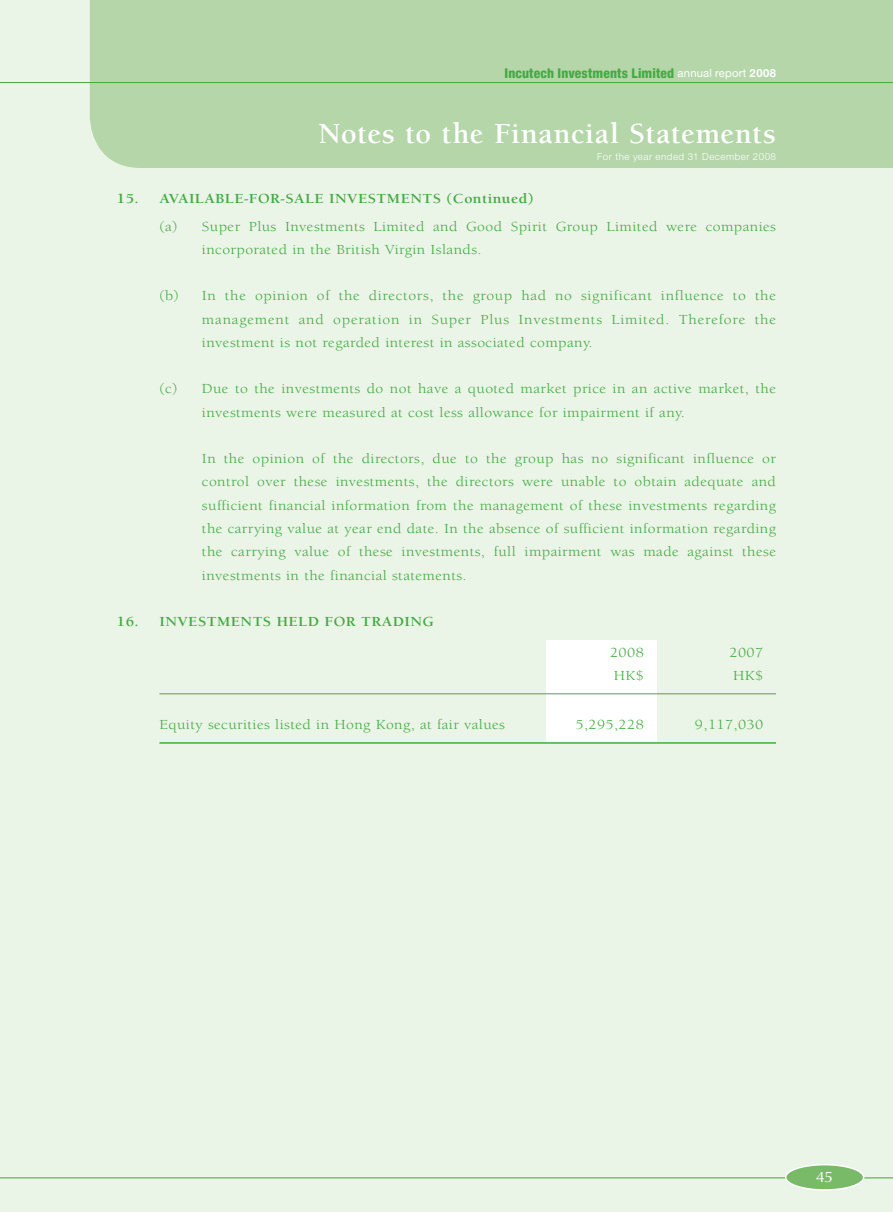
<style>
.page{position:relative;width:893px;height:1212px;background:#eaf4e7}
.page>*{position:absolute;margin:0;border:0;box-sizing:border-box;transform-origin:0 0}
.t1{font:700 30px "Berkeley Std";letter-spacing:.02em;color:#fff}
.t2{font:15px "Optima LT Std";color:#fff;scale:1.1 1}
.t3{font:14.25px/23.2px "Berkeley Std";letter-spacing:.025em;color:#44aa42;scale:1.1 1}
.t4{font:700 14.25px "Berkeley Std";letter-spacing:.025em;color:#44aa42;scale:1.1 1}
.t5{font:800 condensed 13.5px "Helvetica Neue LT Std";letter-spacing:.01em;color:#44aa42}
.t6{font:300 9.75px "Helvetica Neue LT Std";letter-spacing:.05em;color:#fff}
.s1{font-weight:400;font-stretch:normal;font-size:11.25px;color:#fff}
.s2{font-weight:700;font-stretch:normal;font-size:11.25px;color:#fff}
</style>
<div class="page">
<div style="left:90px;top:0;width:803px;height:168px;background:#b4d6a9"></div>
<hr style="left:0;top:1177px;width:893px;height:1px;background:#80be71">
<div style="left:786px;top:1165px;width:78px;height:25px;background:#78ba68;border-radius:50%"></div>
<div style="left:785px;top:1164px;width:79px;height:27px;border:2px solid #fff;border-radius:50%"></div>
<hr style="left:0;top:82px;width:893px;height:1px;background:#44aa42">
<div style="left:546px;top:640px;width:111px;height:103px;background:#fff"></div>
<hr style="left:159px;top:693px;width:617px;height:1px;background:#44aa42">
<hr style="left:159px;top:742px;width:617px;height:2px;background:#44aa42">
<p class="t5" style="left:504px;top:68px;width:273px">Incutech Investments Limited <span class="s1">annual report</span> <span class="s2">2008</span></p>
<h1 class="t1" style="left:319px;top:122px;width:459px">Notes to the Financial Statements</h1>
<p class="t6" style="left:597px;top:153px;width:180px">For the year ended 31 December 2008</p>
<p class="t4" style="left:117px;top:193px;width:380px">15. AVAILABLE-FOR-SALE INVESTMENTS (Continued)</p>
<p class="t3" style="left:202px;top:217px;width:523px;text-indent:-43px">(a) Super Plus Investments Limited and Good Spirit Group Limited were companies incorporated in the British Virgin Islands.</p>
<p class="t3" style="left:202px;top:287px;width:523px;text-align:justify;text-indent:-43px">(b) In the opinion of the directors, the group had no significant influence to the management and operation in Super Plus Investments Limited. Therefore the investment is not regarded interest in associated company.</p>
<p class="t3" style="left:202px;top:380px;width:523px;text-indent:-43px">(c) Due to the investments do not have a quoted market price in an active market, the investments were measured at cost less allowance for impairment if any.</p>
<p class="t3" style="left:202px;top:450px;width:523px;text-align:justify">In the opinion of the directors, due to the group has no significant influence or control over these investments, the directors were unable to obtain adequate and sufficient financial information from the management of these investments regarding the carrying value at year end date. In the absence of sufficient information regarding the carrying value of these investments, full impairment was made against these investments in the financial statements.</p>
<p class="t4" style="left:117px;top:616px;width:290px">16. INVESTMENTS HELD FOR TRADING</p>
<p class="t3" style="left:610px;top:643px;width:32px">2008</p>
<p class="t3" style="left:729px;top:643px;width:32px">2007</p>
<p class="t3" style="left:614px;top:666px;width:29px">HK$</p>
<p class="t3" style="left:733px;top:666px;width:29px">HK$</p>
<p class="t3" style="left:159px;top:716px;width:316px">Equity securities listed in Hong Kong, at fair values</p>
<p class="t3" style="left:575px;top:716px;width:64px">5,295,228</p>
<p class="t3" style="left:695px;top:716px;width:64px">9,117,030</p>
<p class="t2" style="left:816px;top:1171px;width:18px">45</p>
</div>
